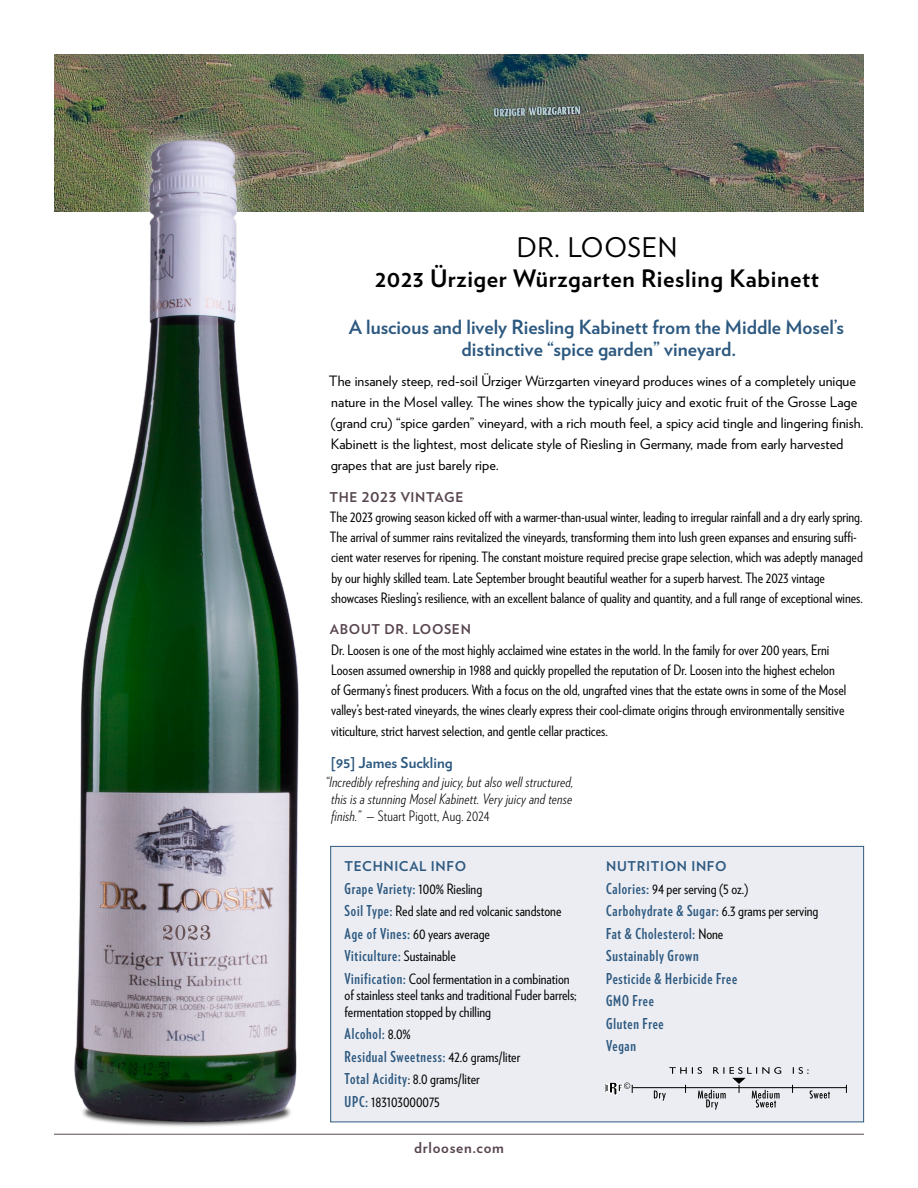
<style>
.page{position:relative;width:918px;height:1188px;background:#fff}
.page>*{position:absolute;margin:0;border:0;box-sizing:border-box;transform-origin:0 0}
.HD_1-V{font:27px "Verlag";letter-spacing:.025em;color:#000}
.HD_1A-V{font:700 24px "Verlag";letter-spacing:.025em;color:#000}
.Subhead_Description{font:700 19.5px/22.5px "Verlag";color:#2d5980;text-align:center}
.Tech_Info_Bullets{font:700 15px "Verlag Compressed";letter-spacing:.05em;color:#2d5980}
.Publication_Name{font:700 15px "Verlag";color:#2d5980}
.t1{font:700 15px "Verlag";letter-spacing:.05em;color:#57454f}
.Text-Verlag_Condensed{font:14.25px/20.2px "Verlag Condensed";color:#000}
.Text-Verlag{font:14.25px/21px "Verlag";color:#000}
.Tech_Info_Bullets-2{font:14.25px/16.5px "Verlag Condensed";color:#000}
.Review_Text{font:italic 300 14.25px/17.2px "Verlag Condensed";letter-spacing:.015em;color:#000;text-align:justify}
.subhd_1{font:700 13.5px "Verlag";letter-spacing:.05em;color:#57454f}
.Subhead-Tech_Info{font:700 13.5px "Verlag";letter-spacing:.05em;color:#2d5980}
.Tech_Info_Bullets-3{font:700 13.5px "Verlag";letter-spacing:.05em;color:#2d5980}
.s1{font-style:normal}
.s2{font-family:"Verlag Condensed";font-weight:400;font-size:14.25px;color:#000}
.s3{font-family:"Verlag Compressed";font-weight:700;font-size:15px;color:#2d5980}
</style>
<div class="page">
<hr style="left:54px;top:1134px;width:810px;height:1px;background:#57454f">
<img style="left:54px;top:54px;width:810px;height:158px">
<div style="left:331px;top:846px;width:533px;height:276px;background:#ecedf2"></div>
<div style="left:330px;top:846px;width:534px;height:276px;border:1px solid #2d5980"></div>
<svg style="left:606px;top:1082px;width:27px;height:13px"></svg>
<hr style="left:632px;top:1087px;width:215px;height:1px;background:#000">
<svg style="left:654px;top:1067px;width:176px;height:43px"></svg>
<div style="left:55px;top:121px;width:264px;height:1023px;background:#fff"></div>
<img style="left:68px;top:130px;width:234px;height:997px">
<p class="HD_1-V" style="left:517px;top:227px;width:162px">DR. LOOSEN</p>
<p class="HD_1A-V" style="left:375px;top:260px;width:445px">2023 Ürziger Würzgarten Riesling Kabinett</p>
<p class="Subhead_Description" style="left:349px;top:314px;width:497px">A luscious and lively Riesling Kabinett from the Middle Mosel’s distinctive “spice garden” vineyard.</p>
<p class="Text-Verlag" style="left:329px;top:370px;width:536px">The insanely steep, red-soil Ürziger Würzgarten vineyard produces wines of a completely unique nature in the Mosel valley. The wines show the typically juicy and exotic fruit of the Grosse Lage (grand cru) “spice garden” vineyard, with a rich mouth feel, a spicy acid tingle and lingering finish.<br>Kabinett is the lightest, most delicate style of Riesling in Germany, made from early harvested grapes that are just barely ripe.</p>
<p class="subhd_1" style="left:329px;top:486px;width:135px">THE 2023 VINTAGE</p>
<p class="Text-Verlag_Condensed" style="left:330px;top:506px;width:535px">The 2023 growing season kicked off with a warmer-than-usual winter, leading to irregular rainfall and a dry early spring.<br>The arrival of summer rains revitalized the vineyards, transforming them into lush green expanses and ensuring suffi&shy;cient water reserves for ripening. The constant moisture required precise grape selection, which was adeptly managed by our highly skilled team. Late September brought beautiful weather for a superb harvest. The 2023 vintage showcases Riesling’s resilience, with an excellent balance of quality and quantity, and a full range of exceptional wines.</p>
<p class="subhd_1" style="left:330px;top:619px;width:142px">ABOUT DR. LOOSEN</p>
<p class="Text-Verlag_Condensed" style="left:331px;top:639px;width:517px">Dr. Loosen is one of the most highly acclaimed wine estates in the world. In the family for over 200 years, Erni Loosen assumed ownership in 1988 and quickly propelled the reputation of Dr. Loosen into the highest echelon of Germany’s finest producers. With a focus on the old, ungrafted vines that the estate owns in some of the Mosel valley’s best-rated vineyards, the wines clearly express their cool-climate origins through environmentally sensitive viticulture, strict harvest selection, and gentle cellar practices.</p>
<p class="Publication_Name" style="left:331px;top:751px;width:123px">[95] James Suckling</p>
<p class="Review_Text" style="left:331px;top:772px;width:244px;text-indent:-6px">“Incredibly refreshing and juicy, but also well structured, this is a stunning Mosel Kabinett. Very juicy and tense finish.” <span class="s1">— Stuart Pigott, Aug. 2024</span></p>
<p class="Subhead-Tech_Info" style="left:345px;top:856px;width:123px">TECHNICAL INFO</p>
<p class="Tech_Info_Bullets" style="left:345px;top:877px;width:139px">Grape Variety: <span class="s2">100% Riesling</span></p>
<p class="Tech_Info_Bullets-2" style="left:345px;top:902px;width:218px"><span class="s3">Soil Type:</span> Red slate and red volcanic sandstone</p>
<p class="Tech_Info_Bullets-2" style="left:345px;top:925px;width:147px"><span class="s3">Age of Vines:</span> 60 years average</p>
<p class="Tech_Info_Bullets" style="left:345px;top:945px;width:113px">Viticulture: <span class="s2">Sustainable</span></p>
<p class="Tech_Info_Bullets-2" style="left:345px;top:970px;width:234px"><span class="s3">Vinification:</span> Cool fermentation in a combination of stainless steel tanks and traditional Fuder barrels; fermentation stopped by chilling</p>
<p class="Tech_Info_Bullets" style="left:345px;top:1023px;width:68px">Alcohol: <span class="s2">8.0%</span></p>
<p class="Tech_Info_Bullets" style="left:345px;top:1045px;width:177px">Residual Sweetness: <span class="s2">42.6 grams/liter</span></p>
<p class="Tech_Info_Bullets-2" style="left:345px;top:1070px;width:137px"><span class="s3">Total Acidity</span>: 8.0 grams/liter</p>
<p class="Tech_Info_Bullets-2" style="left:345px;top:1093px;width:97px"><span class="s3">UPC:</span> 183103000075</p>
<p class="t1" style="left:414px;top:1135px;width:91px">drloosen.com</p>
<p class="Tech_Info_Bullets-3" style="left:606px;top:856px;width:122px">NUTRITION INFO</p>
<p class="Tech_Info_Bullets-2" style="left:606px;top:880px;width:144px"><span class="s3">Calories:</span> 94 per serving (5 oz.)</p>
<p class="Tech_Info_Bullets" style="left:606px;top:900px;width:214px">Carbohydrate &amp; Sugar: <span class="s2">6.3 grams per serving</span></p>
<p class="Tech_Info_Bullets" style="left:606px;top:922px;width:119px">Fat &amp; Cholesterol: <span class="s2">None</span></p>
<p class="Tech_Info_Bullets" style="left:606px;top:945px;width:94px">Sustainably Grown</p>
<p class="Tech_Info_Bullets" style="left:606px;top:967px;width:133px">Pesticide &amp; Herbicide Free</p>
<p class="Tech_Info_Bullets" style="left:606px;top:990px;width:49px">GMO Free</p>
<p class="Tech_Info_Bullets" style="left:606px;top:1012px;width:59px">Gluten Free</p>
<p class="Tech_Info_Bullets" style="left:606px;top:1035px;width:31px">Vegan</p>
</div>
